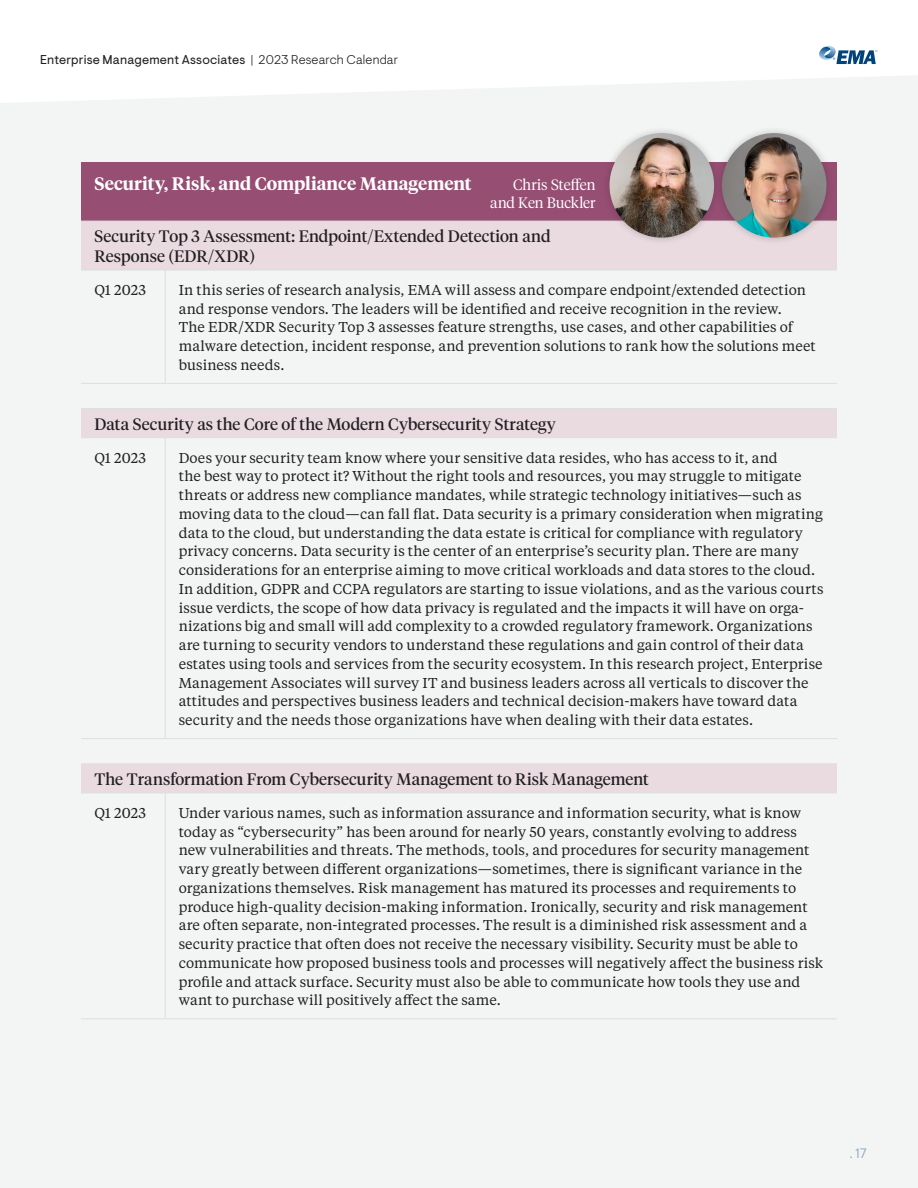
<style>
.page{position:relative;width:918px;height:1188px;background:#fff}
.page>*{position:absolute;margin:0;border:0;box-sizing:border-box;transform-origin:0 0}
.table_header{font:600 18px "Tiempos Headline";letter-spacing:.005em;color:#fff}
.table_subheader{font:16.5px/19.8px "Tiempos Headline";letter-spacing:.005em;color:#211f22}
.table_header-2{font:300 15px "Tiempos Headline";color:#fff}
.table_text{font:14.25px/18.8px "Tiempos Text";letter-spacing:.005em;color:#211f22}
.t1{font:300 13.5px "Visuelt Pro";color:#85a0b9}
.t2{font:12.75px "Visuelt Pro";letter-spacing:.015em;color:#211f22}
.s1{font-weight:300}
</style>
<div class="page">
<div style="left:0;top:75px;width:918px;height:1113px;background:#f3f5f4"></div>
<svg style="left:819px;top:46px;width:58px;height:18px"></svg>
<div style="left:81px;top:162px;width:756px;height:59px;background:#964e73"></div>
<svg style="left:81px;top:222px;width:756px;height:571px;fill:#f3f5f4"></svg>
<hr style="left:81px;top:221px;width:84px;height:1px;background:#dae0df">
<hr style="left:165px;top:221px;width:672px;height:1px;background:#dae0df">
<hr style="left:81px;top:270px;width:84px;height:1px;background:#dae0df">
<hr style="left:165px;top:270px;width:672px;height:1px;background:#dae0df">
<hr style="left:165px;top:270px;width:1px;height:113px;background:#dae0df">
<hr style="left:81px;top:383px;width:84px;height:1px;background:#dae0df">
<hr style="left:165px;top:383px;width:672px;height:1px;background:#dae0df">
<hr style="left:81px;top:408px;width:84px;height:1px;background:#dae0df">
<hr style="left:165px;top:408px;width:672px;height:1px;background:#dae0df">
<hr style="left:81px;top:437px;width:84px;height:1px;background:#dae0df">
<hr style="left:165px;top:437px;width:672px;height:1px;background:#dae0df">
<hr style="left:165px;top:438px;width:1px;height:300px;background:#dae0df">
<hr style="left:81px;top:738px;width:84px;height:1px;background:#dae0df">
<hr style="left:165px;top:738px;width:672px;height:1px;background:#dae0df">
<hr style="left:81px;top:764px;width:84px;height:1px;background:#dae0df">
<hr style="left:165px;top:764px;width:672px;height:1px;background:#dae0df">
<hr style="left:81px;top:793px;width:84px;height:1px;background:#dae0df">
<hr style="left:165px;top:793px;width:672px;height:1px;background:#dae0df">
<hr style="left:165px;top:793px;width:1px;height:226px;background:#dae0df">
<hr style="left:81px;top:1019px;width:84px;height:1px;background:#dae0df">
<hr style="left:165px;top:1019px;width:672px;height:1px;background:#dae0df">
<div style="left:715px;top:126px;width:119px;height:119px;background:#231f20;opacity:.25"></div>
<img style="left:722px;top:133px;width:104px;height:105px;border-radius:52px">
<div style="left:602px;top:126px;width:120px;height:119px;background:#231f20;opacity:.25"></div>
<img style="left:610px;top:133px;width:104px;height:105px;border-radius:52px">
<p class="t2" style="left:40px;top:52px;width:359px">Enterprise Management Associates <span class="s1">| 2023 Research Calendar</span></p>
<p class="table_header" style="left:94px;top:171px;width:379px">Security, Risk, and Compliance Management</p>
<p class="table_header-2" style="left:513px;top:174px;width:84px">Chris Steffen</p>
<p class="table_header-2" style="left:490px;top:192px;width:107px">and Ken Buckler</p>
<p class="table_subheader" style="left:94px;top:226px;width:458px">Security Top 3 Assessment: Endpoint/Extended Detection and<br>Response (EDR/XDR)</p>
<p class="table_text" style="left:94px;top:280px;width:53px">Q1 2023</p>
<p class="table_text" style="left:179px;top:280px;width:639px">In this series of research analysis, EMA will assess and compare endpoint/extended detection and response vendors. The leaders will be identified and receive recognition in the review.<br>The EDR/XDR Security Top 3 assesses feature strengths, use cases, and other capabilities of malware detection, incident response, and prevention solutions to rank how the solutions meet business needs.</p>
<p class="table_subheader" style="left:94px;top:413px;width:463px">Data Security as the Core of the Modern Cybersecurity Strategy</p>
<p class="table_text" style="left:94px;top:448px;width:53px">Q1 2023</p>
<p class="table_text" style="left:179px;top:448px;width:646px">Does your security team know where your sensitive data resides, who has access to it, and<br>the best way to protect it? Without the right tools and resources, you may struggle to mitigate threats or address new compliance mandates, while strategic technology initiatives—such as moving data to the cloud—can fall flat. Data security is a primary consideration when migrating data to the cloud, but understanding the data estate is critical for compliance with regulatory privacy concerns. Data security is the center of an enterprise’s security plan. There are many considerations for an enterprise aiming to move critical workloads and data stores to the cloud.<br>In addition, GDPR and CCPA regulators are starting to issue violations, and as the various courts issue verdicts, the scope of how data privacy is regulated and the impacts it will have on orga&shy;nizations big and small will add complexity to a crowded regulatory framework. Organizations are turning to security vendors to understand these regulations and gain control of their data estates using tools and services from the security ecosystem. In this research project, Enterprise Management Associates will survey IT and business leaders across all verticals to discover the attitudes and perspectives business leaders and technical decision-makers have toward data security and the needs those organizations have when dealing with their data estates.</p>
<p class="table_subheader" style="left:94px;top:768px;width:556px">The Transformation From Cybersecurity Management to Risk Management</p>
<p class="table_text" style="left:94px;top:803px;width:53px">Q1 2023</p>
<p class="table_text" style="left:179px;top:803px;width:646px">Under various names, such as information assurance and information security, what is know today as “cybersecurity” has been around for nearly 50 years, constantly evolving to address new vulnerabilities and threats. The methods, tools, and procedures for security management vary greatly between different organizations—sometimes, there is significant variance in the organizations themselves. Risk management has matured its processes and requirements to produce high-quality decision-making information. Ironically, security and risk management are often separate, non-integrated processes. The result is a diminished risk assessment and a security practice that often does not receive the necessary visibility. Security must be able to communicate how proposed business tools and processes will negatively affect the business risk profile and attack surface. Security must also be able to communicate how tools they use and want to purchase will positively affect the same.</p>
<p class="t1" style="left:850px;top:1146px;width:18px">. 17</p>
</div>
